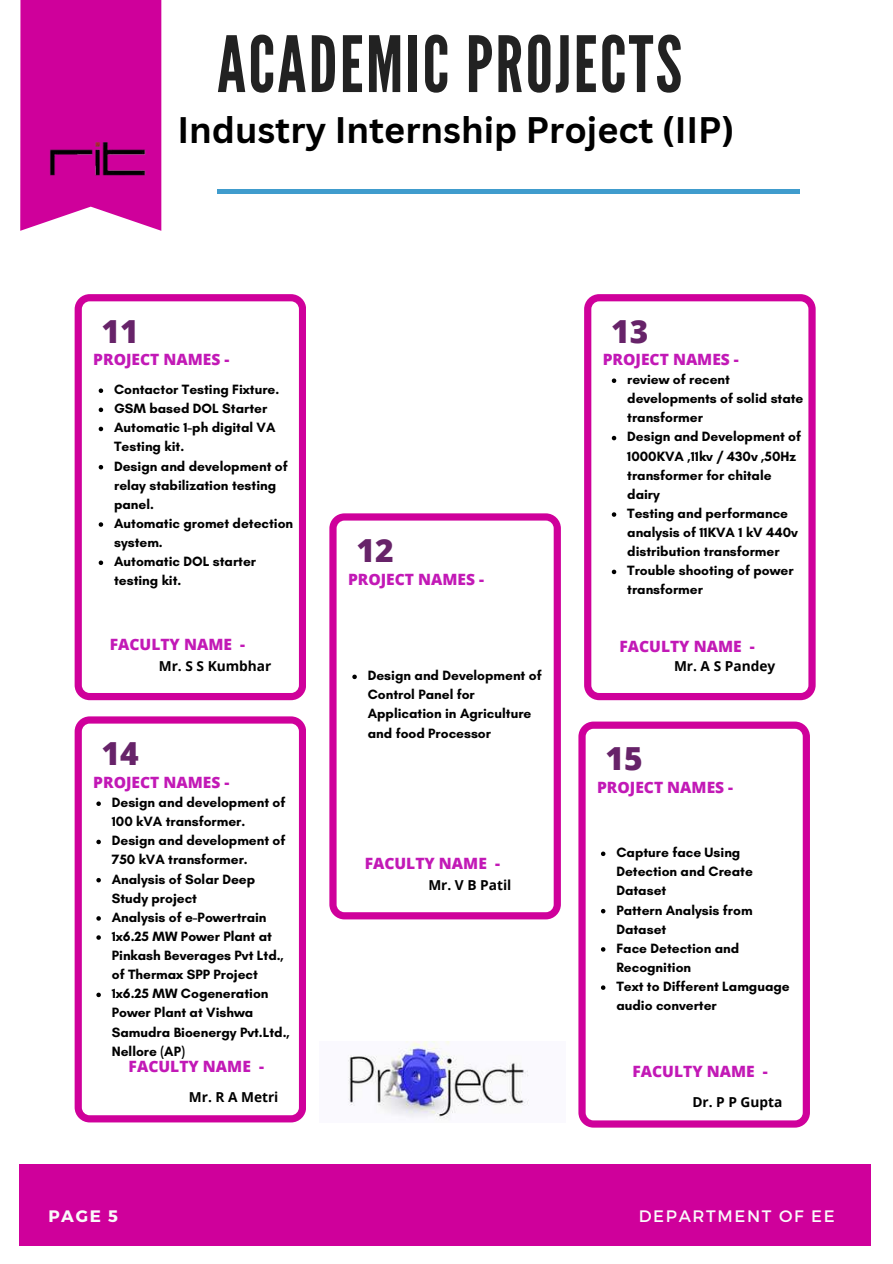
<style>
.page{position:relative;width:893px;height:1264px;background:#fff}
.page>*{position:absolute;margin:0;border:0;box-sizing:border-box;transform-origin:0 0}
.t1{font:77.25px "League Gothic";letter-spacing:.03em;color:#222}
.t2{font:700 36px "Canva Sans";color:#000}
.t3{font:800 31.8px "Open Sans";color:#672369}
.t4{font:16.65px "Montserrat";letter-spacing:.1em;color:#fafafa}
.t5{font:700 16.65px "Montserrat";color:#fafafa}
.t6{font:800 15.6px "Open Sans";color:#c219b6}
.t7{font:700 13.65px/19px "Glacial Indifference";color:#000}
.t8{font:700 13.65px "Open Sans";color:#000}
</style>
<div class="page">
<svg style="left:75px;top:294px;width:231px;height:406px"></svg>
<div style="left:19px;top:1164px;width:851px;height:81px;background:#cf009b"></div>
<svg style="left:99px;top:388px;width:4px;height:5px"></svg>
<svg style="left:99px;top:407px;width:4px;height:5px"></svg>
<svg style="left:99px;top:427px;width:4px;height:4px"></svg>
<svg style="left:99px;top:465px;width:4px;height:4px"></svg>
<svg style="left:99px;top:522px;width:4px;height:5px"></svg>
<svg style="left:99px;top:560px;width:4px;height:5px"></svg>
<svg style="left:20px;top:0;width:141px;height:231px;background:#d212a2"></svg>
<hr style="left:217px;top:190px;width:582px;height:3px;background:#409ccd">
<img style="left:43px;top:135px;width:110px;height:55px">
<svg style="left:329px;top:513px;width:232px;height:406px"></svg>
<svg style="left:352px;top:674px;width:5px;height:5px"></svg>
<svg style="left:584px;top:294px;width:231px;height:406px"></svg>
<svg style="left:611px;top:378px;width:5px;height:5px"></svg>
<svg style="left:611px;top:436px;width:5px;height:4px"></svg>
<svg style="left:611px;top:512px;width:5px;height:5px"></svg>
<svg style="left:611px;top:569px;width:5px;height:5px"></svg>
<svg style="left:75px;top:716px;width:231px;height:406px"></svg>
<svg style="left:96px;top:801px;width:5px;height:5px"></svg>
<svg style="left:96px;top:839px;width:5px;height:5px"></svg>
<svg style="left:96px;top:878px;width:5px;height:4px"></svg>
<svg style="left:96px;top:916px;width:5px;height:4px"></svg>
<svg style="left:96px;top:935px;width:5px;height:4px"></svg>
<svg style="left:96px;top:992px;width:5px;height:5px"></svg>
<svg style="left:578px;top:721px;width:231px;height:406px"></svg>
<svg style="left:601px;top:851px;width:4px;height:5px"></svg>
<svg style="left:601px;top:908px;width:4px;height:5px"></svg>
<svg style="left:601px;top:947px;width:4px;height:4px"></svg>
<svg style="left:601px;top:985px;width:4px;height:4px"></svg>
<img style="left:348px;top:1041px;width:181px;height:78px">
<h1 class="t1" style="left:217px;top:20px;width:466px">ACADEMIC PROJECTS</h1>
<h2 class="t2" style="left:177px;top:104px;width:558px">Industry Internship Project (IIP)</h2>
<h3 class="t3" style="left:102px;top:309px;width:39px">11</h3>
<p class="t6" style="left:93px;top:348px;width:138px">PROJECT NAMES -</p>
<p class="t7" style="left:114px;top:380px;width:180px">Contactor Testing Fixture.<br>GSM based DOL Starter<br>Automatic 1-ph digital VA<br>Testing kit.<br>Design and development of relay stabilization testing panel.<br>Automatic gromet detection system.<br>Automatic DOL starter testing kit.</p>
<h3 class="t3" style="left:356px;top:528px;width:39px">12</h3>
<p class="t6" style="left:348px;top:568px;width:138px">PROJECT NAMES -</p>
<h3 class="t3" style="left:611px;top:309px;width:39px">13</h3>
<p class="t7" style="left:627px;top:370px;width:178px">review of recent developments of solid state transformer<br>Design and Development of<br>1000KVA ,11kv / 430v ,50Hz transformer for chitale dairy<br>Testing and performance analysis of 11KVA 1 kV 440v distribution transformer<br>Trouble shooting of power transformer</p>
<p class="t6" style="left:602px;top:348px;width:138px">PROJECT NAMES -</p>
<p class="t6" style="left:110px;top:633px;width:137px">FACULTY NAME -</p>
<p class="t6" style="left:619px;top:635px;width:137px">FACULTY NAME -</p>
<p class="t8" style="left:159px;top:656px;width:114px">Mr. S S Kumbhar</p>
<p class="t7" style="left:368px;top:666px;width:175px">Design and Development of<br>Control Panel for<br>Application in Agriculture and food Processor</p>
<p class="t8" style="left:674px;top:656px;width:103px">Mr. A S Pandey</p>
<h3 class="t3" style="left:102px;top:731px;width:39px">14</h3>
<p class="t7" style="left:112px;top:792px;width:180px">Design and development of<br>100 kVA transformer.<br>Design and development of<br>750 kVA transformer.<br>Analysis of Solar Deep<br>Study project<br>Analysis of e-Powertrain<br>1x6.25 MW Power Plant at<br>Pinkash Beverages Pvt Ltd., of Thermax SPP Project<br>1x6.25 MW Cogeneration<br>Power Plant at Vishwa<br>Samudra Bioenergy Pvt.Ltd.,<br>Nellore (AP)</p>
<p class="t8" style="left:189px;top:1087px;width:91px">Mr. R A Metri</p>
<p class="t6" style="left:93px;top:770px;width:138px">PROJECT NAMES -</p>
<p class="t6" style="left:129px;top:1055px;width:137px">FACULTY NAME -</p>
<p class="t6" style="left:364px;top:852px;width:137px">FACULTY NAME -</p>
<p class="t8" style="left:428px;top:875px;width:85px">Mr. V B Patil</p>
<h3 class="t3" style="left:605px;top:736px;width:39px">15</h3>
<p class="t6" style="left:597px;top:776px;width:138px">PROJECT NAMES -</p>
<p class="t7" style="left:616px;top:842px;width:175px">Capture face Using<br>Detection and Create<br>Dataset<br>Pattern Analysis from<br>Dataset<br>Face Detection and<br>Recognition<br>Text to Different Lamguage audio converter</p>
<p class="t6" style="left:632px;top:1060px;width:137px">FACULTY NAME -</p>
<p class="t8" style="left:692px;top:1092px;width:91px">Dr. P P Gupta</p>
<p class="t5" style="left:48px;top:1205px;width:71px">PAGE 5</p>
<p class="t4" style="left:638px;top:1204px;width:197px">DEPARTMENT OF EE</p>
</div>
